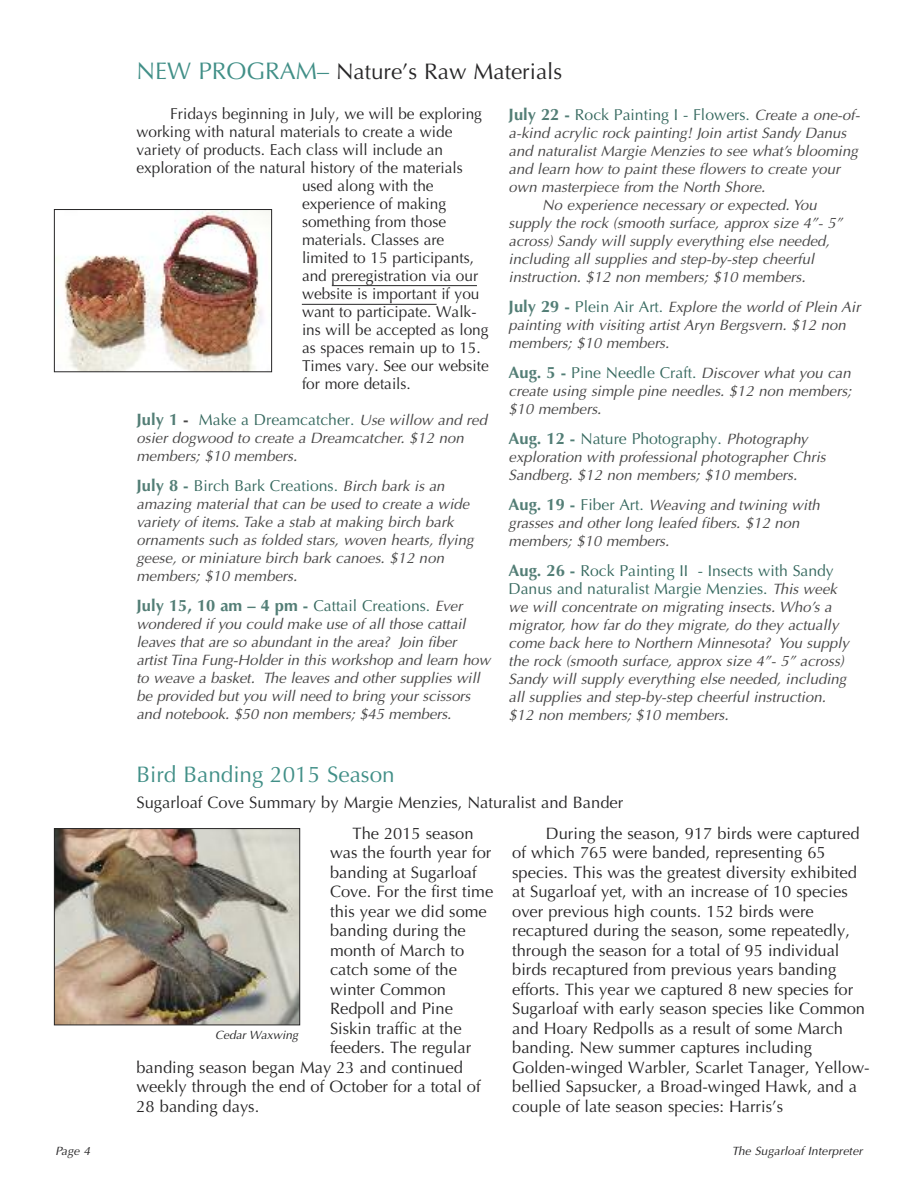
<style>
.page{position:relative;width:918px;height:1188px;background:#fff}
.page>*{position:absolute;margin:0;border:0;box-sizing:border-box;transform-origin:0 0}
.t1{font:22.5px "Optima";color:#272627}
.t2{font:22.5px "Optima";color:#418f87}
.t3{font:16.5px/19.5px "Optima";color:#272627}
.t4{font:15.75px "Optima";color:#272627}
.t5{font:15.75px/18px "Optima";color:#35685e}
.t6{font:italic 15px/18px "Optima";color:#484747}
.t7{font:italic 12px "Optima";letter-spacing:.01em;color:#272627}
.s1{font-size:24px;color:#418f87}
.s2{font-weight:700;font-size:16.5px;color:#537e76}
.s3{font-weight:700;font-size:16.5px;color:#484747}
.s4{font-style:italic;font-size:15px;color:#484747}
.s5{font-weight:700;font-style:normal;font-size:16.5px;color:#537e76}
.s6{font-style:normal;font-size:15.75px;color:#35685e}
</style>
<div class="page">
<img style="left:64px;top:211px;width:206px;height:159px">
<div style="left:54px;top:209px;width:218px;height:163px;border:1px solid #272627"></div>
<img style="left:56px;top:830px;width:242px;height:193px">
<div style="left:54px;top:828px;width:246px;height:197px;border:1px solid #272627"></div>
<hr style="left:332px;top:285px;width:145px;height:1px;background:#272627">
<hr style="left:302px;top:304px;width:135px;height:1px;background:#272627">
<h1 class="t1" style="left:136px;top:59px;width:427px"><span class="s1">NEW PROGRAM–</span> Nature’s Raw Materials</h1>
<p class="t4" style="left:170px;top:105px;width:313px">Fridays beginning in July, we will be exploring</p>
<p class="t4" style="left:137px;top:123px;width:318px">working with natural materials to create a wide</p>
<p class="t4" style="left:137px;top:141px;width:308px">variety of products. Each class will include an</p>
<p class="t4" style="left:137px;top:159px;width:328px">exploration of the natural history of the materials</p>
<p class="t4" style="left:302px;top:177px;width:133px">used along with the</p>
<p class="t4" style="left:302px;top:195px;width:146px">experience of making</p>
<p class="t4" style="left:302px;top:213px;width:146px">something from those</p>
<p class="t4" style="left:302px;top:231px;width:144px">materials. Classes are</p>
<p class="t4" style="left:302px;top:249px;width:173px">limited to 15 participants,</p>
<p class="t4" style="left:302px;top:267px;width:178px">and preregistration via our</p>
<p class="t4" style="left:302px;top:285px;width:179px">website is important if you</p>
<p class="t4" style="left:302px;top:303px;width:176px">want to participate. Walk-</p>
<p class="t4" style="left:302px;top:321px;width:188px">ins will be accepted as long</p>
<p class="t4" style="left:302px;top:339px;width:180px">as spaces remain up to 15.</p>
<p class="t4" style="left:302px;top:357px;width:188px">Times vary. See our website</p>
<p class="t4" style="left:302px;top:375px;width:110px">for more details.</p>
<p class="t5" style="left:136px;top:411px;width:352px"><span class="s2">July 1</span> <span class="s3">-</span> Make a Dreamcatcher. <span class="s4">Use willow and red</span></p>
<p class="t6" style="left:136px;top:429px;width:329px">osier dogwood to create a Dreamcatcher. $12 non members; $10 members.</p>
<p class="t5" style="left:136px;top:477px;width:310px"><span class="s2">July 8 -</span> Birch Bark Creations. <span class="s4">Birch bark is an</span></p>
<p class="t6" style="left:136px;top:495px;width:339px">amazing material that can be used to create a wide variety of items. Take a stab at making birch bark ornaments such as folded stars, woven hearts, flying geese, or miniature birch bark canoes. $12 non members; $10 members.</p>
<p class="t5" style="left:136px;top:597px;width:327px"><span class="s2">July 15, 10 am – 4 pm -</span> Cattail Creations. <span class="s4">Ever</span></p>
<p class="t6" style="left:136px;top:615px;width:355px">wondered if you could make use of all those cattail leaves that are so abundant in the area? Join fiber artist Tina Fung-Holder in this workshop and learn how to weave a basket. The leaves and other supplies will be provided but you will need to bring your scissors and notebook. $50 non members; $45 members.</p>
<p class="t5" style="left:509px;top:106px;width:353px"><span class="s2">July 22 -</span> Rock Painting I - Flowers. <span class="s4">Create a one-of-</span></p>
<p class="t6" style="left:509px;top:124px;width:339px">a-kind acrylic rock painting! Join artist Sandy Danus</p>
<p class="t6" style="left:509px;top:142px;width:351px">and naturalist Margie Menzies to see what’s blooming</p>
<p class="t6" style="left:509px;top:160px;width:333px">and learn how to paint these flowers to create your</p>
<p class="t6" style="left:509px;top:178px;width:258px">own masterpiece from the North Shore.</p>
<p class="t6" style="left:542px;top:196px;width:276px">No experience necessary or expected. You</p>
<p class="t6" style="left:509px;top:214px;width:335px">supply the rock (smooth surface, approx size 4”- 5”</p>
<p class="t6" style="left:509px;top:232px;width:323px">across) Sandy will supply everything else needed,</p>
<p class="t6" style="left:509px;top:250px;width:307px">including all supplies and step-by-step cheerful</p>
<p class="t6" style="left:509px;top:268px;width:299px">instruction. $12 non members; $10 members.</p>
<p class="t6" style="left:509px;top:298px;width:353px"><span class="s5">July 29 -</span> <span class="s6">Plein Air Art.</span> Explore the world of Plein Air painting with visiting artist Aryn Bergsvern. $12 non members; $10 members.</p>
<p class="t6" style="left:509px;top:364px;width:344px;text-align:justify"><span class="s5">Aug. 5 -</span> <span class="s6">Pine Needle Craft.</span> Discover what you can create using simple pine needles. $12 non members; $10 members.</p>
<p class="t5" style="left:509px;top:430px;width:301px"><span class="s2">Aug. 12 -</span> Nature Photography. <span class="s4">Photography</span></p>
<p class="t6" style="left:509px;top:448px;width:319px">exploration with professional photographer Chris<br>Sandberg. $12 non members; $10 members.</p>
<p class="t6" style="left:509px;top:496px;width:313px"><span class="s5">Aug. 19 -</span> <span class="s6">Fiber Art.</span> Weaving and twining with grasses and other long leafed fibers. $12 non members; $10 members.</p>
<p class="t5" style="left:509px;top:562px;width:330px"><span class="s2">Aug. 26 -</span> Rock Painting II - Insects with Sandy<br>Danus and naturalist Margie Menzies. <span class="s4">This week</span></p>
<p class="t6" style="left:509px;top:598px;width:342px">we will concentrate on migrating insects. Who’s a migrator, how far do they migrate, do they actually come back here to Northern Minnesota? You supply the rock (smooth surface, approx size 4”- 5” across)<br>Sandy will supply everything else needed, including all supplies and step-by-step cheerful instruction. $12 non members; $10 members.</p>
<h1 class="t2" style="left:136px;top:762px;width:260px">Bird Banding 2015 Season</h1>
<p class="t3" style="left:353px;top:787px;width:272px;line-height:30.8px;text-indent:-216px">Sugarloaf Cove Summary by Margie Menzies, Naturalist and Bander<br>The 2015 season</p>
<p class="t3" style="left:330px;top:843px;width:163px">was the fourth year for</p>
<p class="t3" style="left:330px;top:862px;width:148px">banding at Sugarloaf</p>
<p class="t3" style="left:330px;top:882px;width:165px">Cove. For the first time</p>
<p class="t3" style="left:330px;top:901px;width:158px">this year we did some</p>
<p class="t3" style="left:330px;top:921px;width:137px">banding during the</p>
<p class="t3" style="left:330px;top:940px;width:136px">month of March to</p>
<p class="t3" style="left:330px;top:960px;width:128px">catch some of the</p>
<p class="t3" style="left:330px;top:979px;width:117px">winter Common</p>
<p class="t3" style="left:330px;top:999px;width:124px">Redpoll and Pine</p>
<p class="t3" style="left:330px;top:1018px;width:133px">Siskin traffic at the</p>
<p class="t3" style="left:330px;top:1038px;width:143px">feeders. The regular</p>
<p class="t3" style="left:136px;top:1057px;width:328px">banding season began May 23 and continued</p>
<p class="t3" style="left:136px;top:1077px;width:346px">weekly through the end of October for a total of</p>
<p class="t3" style="left:136px;top:1096px;width:124px">28 banding days.</p>
<p class="t3" style="left:512px;top:823px;width:359px;text-indent:34px">During the season, 917 birds were captured of which 765 were banded, representing 65 species. This was the greatest diversity exhibited at Sugarloaf yet, with an increase of 10 species over previous high counts. 152 birds were recaptured during the season, some repeatedly, through the season for a total of 95 individual birds recaptured from previous years banding efforts. This year we captured 8 new species for Sugarloaf with early season species like Common and Hoary Redpolls as a result of some March banding. New summer captures including Golden-winged Warbler, Scarlet Tanager, Yellow&shy;bellied Sapsucker, a Broad-winged Hawk, and a couple of late season species: Harris’s</p>
<p class="t7" style="left:215px;top:1028px;width:84px">Cedar Waxwing</p>
<p class="t7" style="left:56px;top:1144px;width:36px">Page 4</p>
<p class="t7" style="left:732px;top:1144px;width:132px">The Sugarloaf Interpreter</p>
</div>
